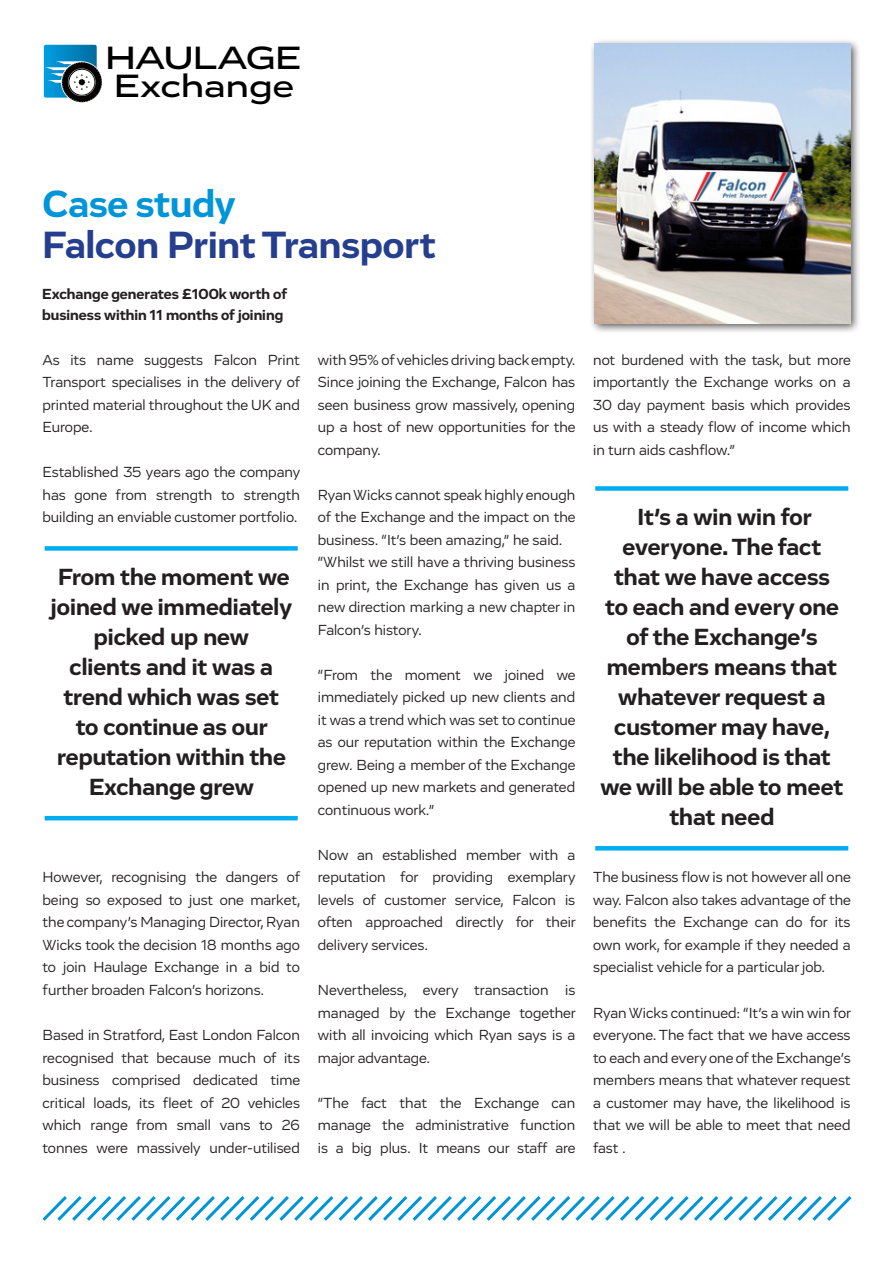
<style>
.page{position:relative;width:893px;height:1263px;background:#fff}
.page>*{position:absolute;margin:0;border:0;box-sizing:border-box;transform-origin:0 0}
.t1{font:700 39px/40.5px "Vito";color:#253f8e}
.t2{font:500 33.15px/27.9px "Vito Wide";letter-spacing:-.005em;color:#000}
.t3{font:700 24px/30px "Vito";color:#231f20;text-align:center}
.t4{font:15px/22.5px "Vito";color:#231f20;text-align:justify}
.t5{font:700 15px/21px "Vito";color:#231f20}
.s1{color:#0095d9}
</style>
<div class="page">
<svg style="left:44px;top:45px;width:58px;height:57px"></svg>
<svg style="left:42px;top:1196px;width:810px;height:25px"></svg>
<div style="left:45px;top:546px;width:253px;height:5px;background:#00aeef"></div>
<hr style="left:45px;top:816px;width:253px;height:4px;background:#00aeef">
<div style="left:589px;top:38px;width:273px;height:297px;background:#231f20;opacity:.75"></div>
<img style="left:594px;top:43px;width:256px;height:280px">
<div style="left:595px;top:486px;width:253px;height:5px;background:#00aeef"></div>
<svg style="left:595px;top:846px;width:253px;height:4px"></svg>
<p class="t2" style="left:106px;top:44px;width:197px">HAULAGE<br>Exchange</p>
<p class="t1" style="left:43px;top:183px;width:395px"><span class="s1">Case study<br></span>Falcon Print Transport</p>
<p class="t5" style="left:42px;top:283px;width:246px">Exchange generates £100k worth of business within 11 months of joining</p>
<p class="t4" style="left:43px;top:349px;width:259px">As its name suggests Falcon Print Transport specialises in the delivery of printed material throughout the UK and Europe.</p>
<p class="t4" style="left:43px;top:461px;width:259px">Established 35 years ago the company has gone from strength to strength building an enviable customer portfolio.</p>
<p class="t3" style="left:51px;top:561px;width:243px">From the moment we joined we immediately picked up new<br>clients and it was a trend which was set to continue as our reputation within the<br>Exchange grew</p>
<p class="t4" style="left:43px;top:866px;width:259px">However, recognising the dangers of being so exposed to just one market, the company’s Managing Director, Ryan Wicks took the decision 18 months ago to join Haulage Exchange in a bid to further broaden Falcon’s horizons.</p>
<p class="t4" style="left:43px;top:1024px;width:259px">Based in Stratford, East London Falcon recognised that because much of its business comprised dedicated time critical loads, its fleet of 20 vehicles which range from small vans to 26 tonnes were massively under-utilised</p>
<p class="t4" style="left:318px;top:349px;width:259px">with 95% of vehicles driving back empty.</p>
<p class="t4" style="left:318px;top:371px;width:259px">Since joining the Exchange, Falcon has seen business grow massively, opening up a host of new opportunities for the company.</p>
<p class="t4" style="left:318px;top:484px;width:259px">Ryan Wicks cannot speak highly enough of the Exchange and the impact on the business. “It’s been amazing,” he said.</p>
<p class="t4" style="left:318px;top:551px;width:259px">“Whilst we still have a thriving business in print, the Exchange has given us a new direction marking a new chapter in Falcon’s history.</p>
<p class="t4" style="left:318px;top:664px;width:259px">“From the moment we joined we immediately picked up new clients and it was a trend which was set to continue as our reputation within the Exchange grew. Being a member of the Exchange opened up new markets and generated continuous work.”</p>
<p class="t4" style="left:318px;top:844px;width:260px">Now an established member with a reputation for providing exemplary levels of customer service, Falcon is often approached directly for their delivery services.</p>
<p class="t4" style="left:318px;top:979px;width:260px">Nevertheless, every transaction is managed by the Exchange together with all invoicing which Ryan says is a major advantage.</p>
<p class="t4" style="left:318px;top:1091px;width:259px">“The fact that the Exchange can manage the administrative function is a big plus. It means our staff are</p>
<p class="t4" style="left:593px;top:349px;width:259px">not burdened with the task, but more importantly the Exchange works on a 30 day payment basis which provides us with a steady flow of income which in turn aids cashflow.”</p>
<p class="t3" style="left:600px;top:501px;width:244px">It’s a win win for everyone. The fact that we have access to each and every one of the Exchange’s members means that whatever request a customer may have, the likelihood is that we will be able to meet that need</p>
<p class="t4" style="left:593px;top:866px;width:259px">The business flow is not however all one way. Falcon also takes advantage of the benefits the Exchange can do for its own work, for example if they needed a specialist vehicle for a particular job.</p>
<p class="t4" style="left:593px;top:1001px;width:260px">Ryan Wicks continued: “It’s a win win for everyone. The fact that we have access to each and every one of the Exchange’s members means that whatever request a customer may have, the likelihood is that we will be able to meet that need fast .</p>
</div>
